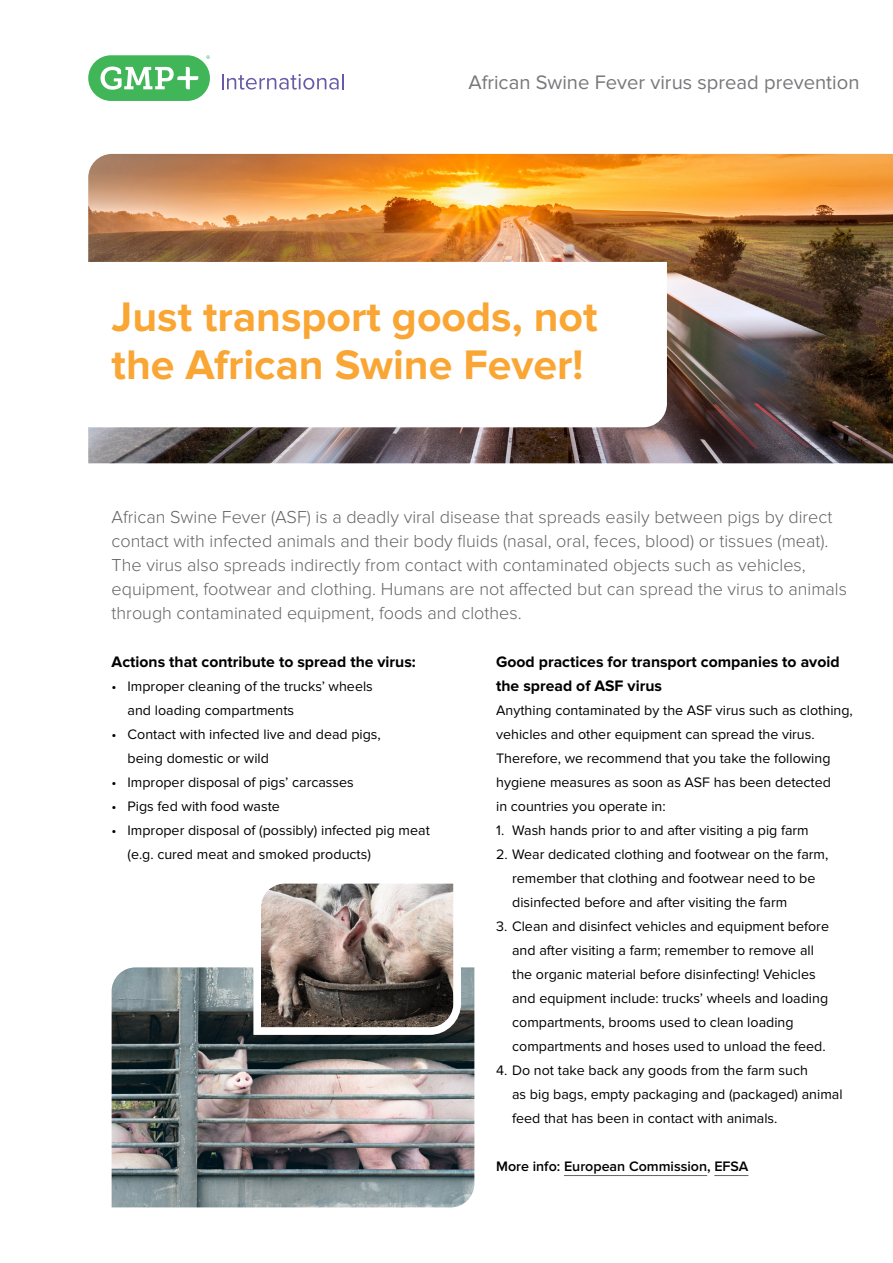
<style>
.page{position:relative;width:893px;height:1263px;background:#fff}
.page>*{position:absolute;margin:0;border:0;box-sizing:border-box;transform-origin:0 0}
.t1{font:700 42.9px/48px "Proxima Nova";color:#faa634}
.t2{font:20.25px "Proxima Nova";color:#77787b}
.t3{font:300 18px/24px "Proxima Nova";color:#636466}
.t4{font:700 15.75px/24px "Proxima Nova";color:#000}
.t5{font:14.25px/24px "Proxima Nova";color:#000}
.t6{font:600 14.25px "Proxima Nova";color:#000}
</style>
<div class="page">
<hr style="left:564px;top:1175px;width:143px;height:1px;background:#636466">
<hr style="left:714px;top:1175px;width:34px;height:1px;background:#636466">
<div style="left:88px;top:55px;width:122px;height:46px;background:#40b658;border-radius:23px"></div>
<svg style="left:222px;top:74px;width:122px;height:16px"></svg>
<svg style="left:206px;top:55px;width:4px;height:4px"></svg>
<svg style="left:100px;top:67px;width:98px;height:23px"></svg>
<img style="left:88px;top:154px;width:805px;height:309px">
<svg style="left:88px;top:262px;width:579px;height:165px"></svg>
<img style="left:112px;top:967px;width:362px;height:240px">
<svg style="left:250px;top:883px;width:215px;height:156px;background:#958b85"></svg>
<h2 class="t2" style="left:468px;top:71px;width:392px">African Swine Fever virus spread prevention</h2>
<h1 class="t1" style="left:112px;top:294px;width:487px">Just transport goods, not the African Swine Fever!</h1>
<p class="t3" style="left:112px;top:505px;width:737px">African Swine Fever (ASF) is a deadly viral disease that spreads easily between pigs by direct contact with infected animals and their body fluids (nasal, oral, feces, blood) or tissues (meat).<br>The virus also spreads indirectly from contact with contaminated objects such as vehicles, equipment, footwear and clothing. Humans are not affected but can spread the virus to animals through contaminated equipment, foods and clothes.</p>
<p class="t4" style="left:112px;top:650px;width:306px">Actions that contribute to spread the virus:</p>
<p class="t5" style="left:128px;top:675px;width:247px;text-indent:-16px">• Improper cleaning of the trucks’ wheels and loading compartments</p>
<p class="t5" style="left:128px;top:723px;width:255px;text-indent:-16px">• Contact with infected live and dead pigs, being domestic or wild</p>
<p class="t5" style="left:112px;top:771px;width:244px">• Improper disposal of pigs’ carcasses</p>
<p class="t5" style="left:112px;top:795px;width:170px">• Pigs fed with food waste</p>
<p class="t5" style="left:128px;top:819px;width:304px;text-indent:-16px">• Improper disposal of (possibly) infected pig meat (e.g. cured meat and smoked products)</p>
<p class="t4" style="left:496px;top:650px;width:345px">Good practices for transport companies to avoid the spread of ASF virus</p>
<p class="t5" style="left:496px;top:699px;width:358px">Anything contaminated by the ASF virus such as clothing, vehicles and other equipment can spread the virus.<br>Therefore, we recommend that you take the following hygiene measures as soon as ASF has been detected<br>in countries you operate in:</p>
<p class="t5" style="left:496px;top:819px;width:314px">1. Wash hands prior to and after visiting a pig farm</p>
<p class="t5" style="left:512px;top:843px;width:318px;text-indent:-16px">2. Wear dedicated clothing and footwear on the farm, remember that clothing and footwear need to be disinfected before and after visiting the farm</p>
<p class="t5" style="left:512px;top:915px;width:318px;text-indent:-16px">3. Clean and disinfect vehicles and equipment before and after visiting a farm; remember to remove all the organic material before disinfecting! Vehicles and equipment include: trucks’ wheels and loading compartments, brooms used to clean loading compartments and hoses used to unload the feed.</p>
<p class="t5" style="left:512px;top:1059px;width:332px;text-indent:-16px">4. Do not take back any goods from the farm such<br>as big bags, empty packaging and (packaged) animal feed that has been in contact with animals.</p>
<p class="t6" style="left:496px;top:1158px;width:254px">More info: European Commission, EFSA</p>
</div>
